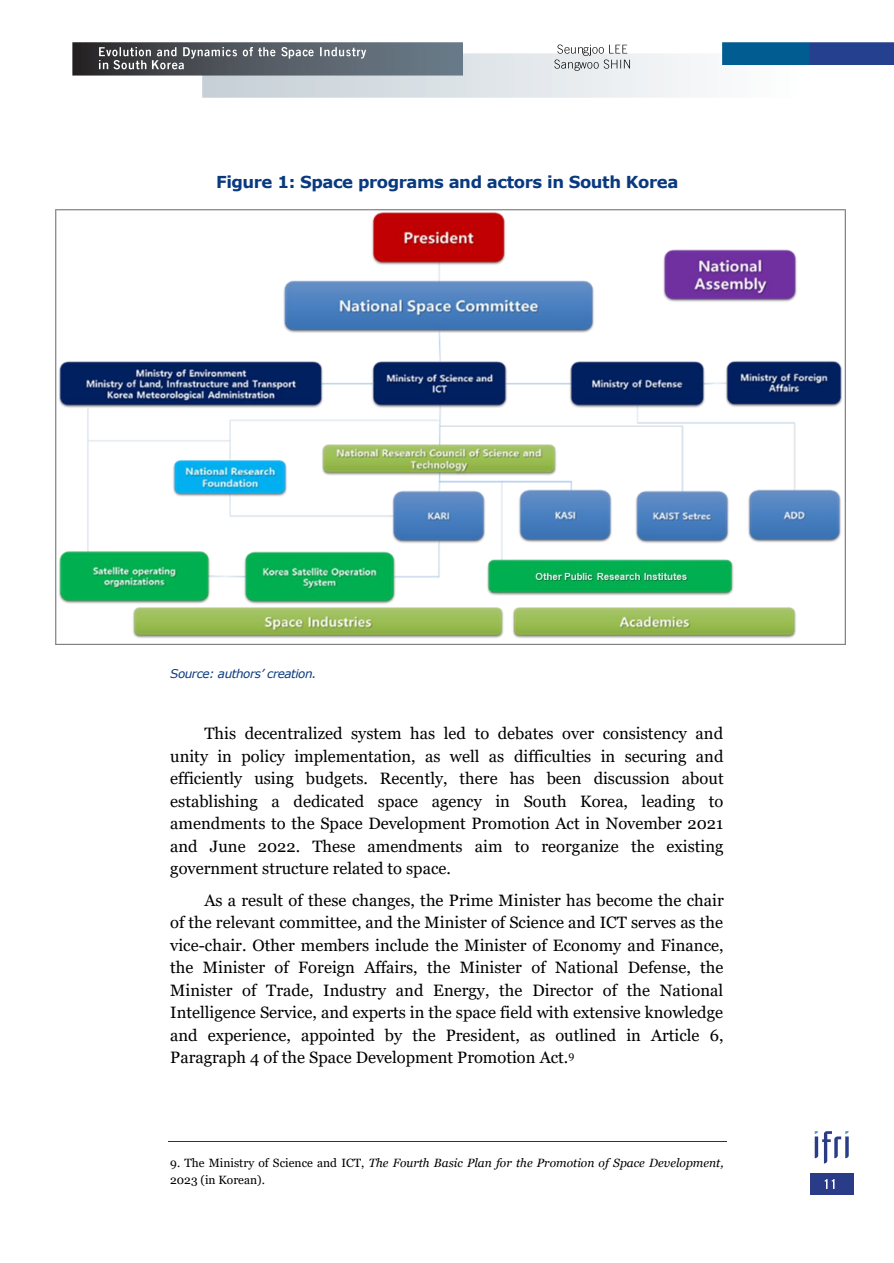
<style>
.page{position:relative;width:894px;height:1263px;background:#fff}
.page>*{position:absolute;margin:0;border:0;box-sizing:border-box;transform-origin:0 0}
.t1{font:16.5px/22.5px "Georgia";color:#000;text-align:justify}
.t2{font:700 16.5px "Verdana";letter-spacing:-.025em;color:#093a80}
.t3{font:italic 12px/17px "Georgia";color:#000}
.t4{font:italic 12px "Verdana";letter-spacing:-.035em;color:#093a80}
.s1{font-style:normal}
</style>
<div class="page">
<svg style="left:810px;top:1173px;width:43px;height:21px"></svg>
<svg style="left:814px;top:1131px;width:34px;height:32px"></svg>
<img style="left:822px;top:1177px;width:20px;height:14px">
<img style="left:72px;top:42px;width:821px;height:56px">
<img style="left:98px;top:45px;width:190px;height:13px">
<img style="left:288px;top:45px;width:20px;height:13px">
<img style="left:308px;top:45px;width:68px;height:13px">
<img style="left:98px;top:58px;width:54px;height:14px">
<img style="left:152px;top:58px;width:39px;height:14px">
<svg style="left:557px;top:43px;width:13px;height:13px"></svg>
<img style="left:570px;top:43px;width:13px;height:13px">
<svg style="left:583px;top:43px;width:9px;height:13px"></svg>
<img style="left:592px;top:43px;width:16px;height:13px">
<img style="left:608px;top:43px;width:26px;height:13px">
<img style="left:554px;top:57px;width:25px;height:13px">
<img style="left:579px;top:57px;width:58px;height:13px">
<img style="left:56px;top:210px;width:788px;height:434px">
<hr style="left:168px;top:1141px;width:557px;height:1px;background:#093a80">
<p class="t2" style="left:216px;top:172px;width:463px">Figure 1: Space programs and actors in South Korea</p>
<p class="t4" style="left:170px;top:666px;width:148px">Source: authors’ creation.</p>
<p class="t1" style="left:170px;top:722px;width:554px;text-indent:34px">This decentralized system has led to debates over consistency and unity in policy implementation, as well as difficulties in securing and efficiently using budgets. Recently, there has been discussion about establishing a dedicated space agency in South Korea, leading to amendments to the Space Development Promotion Act in November 2021 and June 2022. These amendments aim to reorganize the existing government structure related to space.</p>
<p class="t1" style="left:170px;top:889px;width:554px;text-indent:34px">As a result of these changes, the Prime Minister has become the chair of the relevant committee, and the Minister of Science and ICT serves as the vice-chair. Other members include the Minister of Economy and Finance, the Minister of Foreign Affairs, the Minister of National Defense, the Minister of Trade, Industry and Energy, the Director of the National Intelligence Service, and experts in the space field with extensive knowledge and experience, appointed by the President, as outlined in Article 6, Paragraph 4 of the Space Development Promotion Act.<sup>9</sup></p>
<p class="t3" style="left:170px;top:1154px;width:554px"><span class="s1">9. The Ministry of Science and ICT,</span> The Fourth Basic Plan for the Promotion of Space Development,<br><span class="s1">2023 (in Korean).</span></p>
</div>
